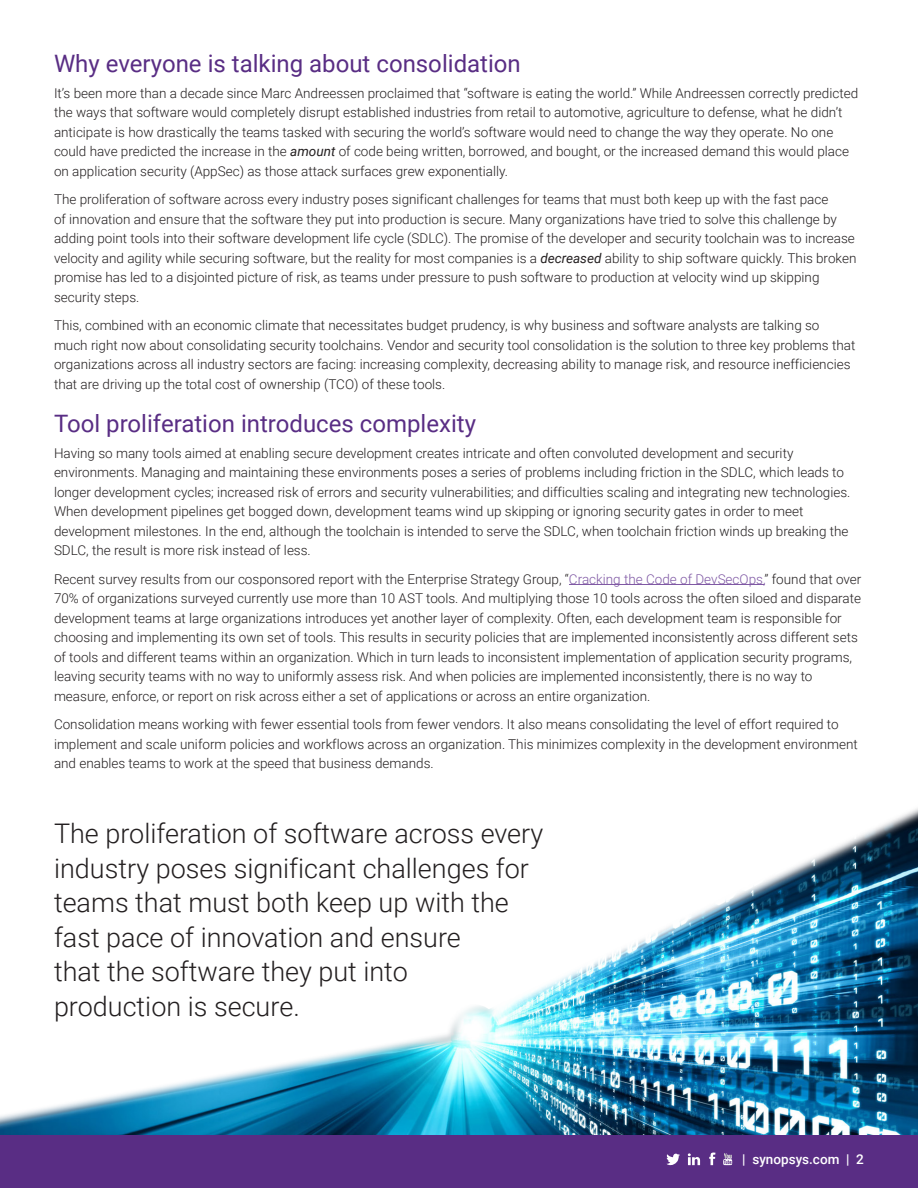
<style>
.page{position:relative;width:918px;height:1188px;background:#fff}
.page>*{position:absolute;margin:0;border:0;box-sizing:border-box;transform-origin:0 0}
.BODY_COPY{font:300 27px/34.5px "Roboto";color:#231f20}
.HEADING_1{font:24px "Roboto";color:#592d84}
.BODY_COPY-2{font:300 13.5px/19.5px "Roboto";color:#231f20}
.t1{font:500 13.5px "Roboto";color:#fff}
.s1{font-weight:400;font-style:italic}
.s2{color:#7f58a4}
</style>
<div class="page">
<div style="left:0;top:1134px;width:918px;height:54px;background:#592d84"></div>
<svg style="left:667px;top:1153px;width:13px;height:12px"></svg>
<svg style="left:709px;top:1152px;width:7px;height:13px"></svg>
<svg style="left:723px;top:1153px;width:9px;height:12px"></svg>
<svg style="left:688px;top:1153px;width:12px;height:12px"></svg>
<hr style="left:569px;top:584px;width:196px;height:1px;background:#7f58a4">
<svg style="left:0;top:1121px;width:918px;height:14px;background:#1d7198"></svg>
<img style="left:0;top:808px;width:918px;height:313px">
<p class="HEADING_1" style="left:54px;top:47px;width:468px">Why everyone is talking about consolidation</p>
<p class="BODY_COPY-2" style="left:54px;top:82px;width:806px">It’s been more than a decade since Marc Andreessen proclaimed that “software is eating the world.” While Andreessen correctly predicted the ways that software would completely disrupt established industries from retail to automotive, agriculture to defense, what he didn’t anticipate is how drastically the teams tasked with securing the world’s software would need to change the way they operate. No one could have predicted the increase in the <span class="s1">amount</span> of code being written, borrowed, and bought, or the increased demand this would place on application security (AppSec) as those attack surfaces grew exponentially.</p>
<p class="BODY_COPY-2" style="left:54px;top:189px;width:804px">The proliferation of software across every industry poses significant challenges for teams that must both keep up with the fast pace<br>of innovation and ensure that the software they put into production is secure. Many organizations have tried to solve this challenge by adding point tools into their software development life cycle (SDLC). The promise of the developer and security toolchain was to increase velocity and agility while securing software, but the reality for most companies is a <span class="s1">decreased</span> ability to ship software quickly. This broken promise has led to a disjointed picture of risk, as teams under pressure to push software to production at velocity wind up skipping security steps.</p>
<p class="BODY_COPY-2" style="left:54px;top:315px;width:803px">This, combined with an economic climate that necessitates budget prudency, is why business and software analysts are talking so much right now about consolidating security toolchains. Vendor and security tool consolidation is the solution to three key problems that organizations across all industry sectors are facing: increasing complexity, decreasing ability to manage risk, and resource inefficiencies that are driving up the total cost of ownership (TCO) of these tools.</p>
<p class="HEADING_1" style="left:54px;top:407px;width:424px">Tool proliferation introduces complexity</p>
<p class="BODY_COPY-2" style="left:54px;top:442px;width:798px">Having so many tools aimed at enabling secure development creates intricate and often convoluted development and security environments. Managing and maintaining these environments poses a series of problems including friction in the SDLC, which leads to longer development cycles; increased risk of errors and security vulnerabilities; and difficulties scaling and integrating new technologies.<br>When development pipelines get bogged down, development teams wind up skipping or ignoring security gates in order to meet development milestones. In the end, although the toolchain is intended to serve the SDLC, when toolchain friction winds up breaking the SDLC, the result is more risk instead of less.</p>
<p class="BODY_COPY-2" style="left:54px;top:568px;width:809px">Recent survey results from our cosponsored report with the Enterprise Strategy Group, “<span class="s2">Cracking the Code of DevSecOps,</span>” found that over 70% of organizations surveyed currently use more than 10 AST tools. And multiplying those 10 tools across the often siloed and disparate development teams at large organizations introduces yet another layer of complexity. Often, each development team is responsible for choosing and implementing its own set of tools. This results in security policies that are implemented inconsistently across different sets of tools and different teams within an organization. Which in turn leads to inconsistent implementation of application security programs, leaving security teams with no way to uniformly assess risk. And when policies are implemented inconsistently, there is no way to measure, enforce, or report on risk across either a set of applications or across an entire organization.</p>
<p class="BODY_COPY-2" style="left:54px;top:714px;width:805px">Consolidation means working with fewer essential tools from fewer vendors. It also means consolidating the level of effort required to implement and scale uniform policies and workflows across an organization. This minimizes complexity in the development environment and enables teams to work at the speed that business demands.</p>
<p class="BODY_COPY" style="left:54px;top:816px;width:491px">The proliferation of software across every industry poses significant challenges for teams that must both keep up with the fast pace of innovation and ensure<br>that the software they put into<br>production is secure.</p>
<p class="t1" style="left:742px;top:1149px;width:123px">| synopsys.com | 2</p>
</div>
